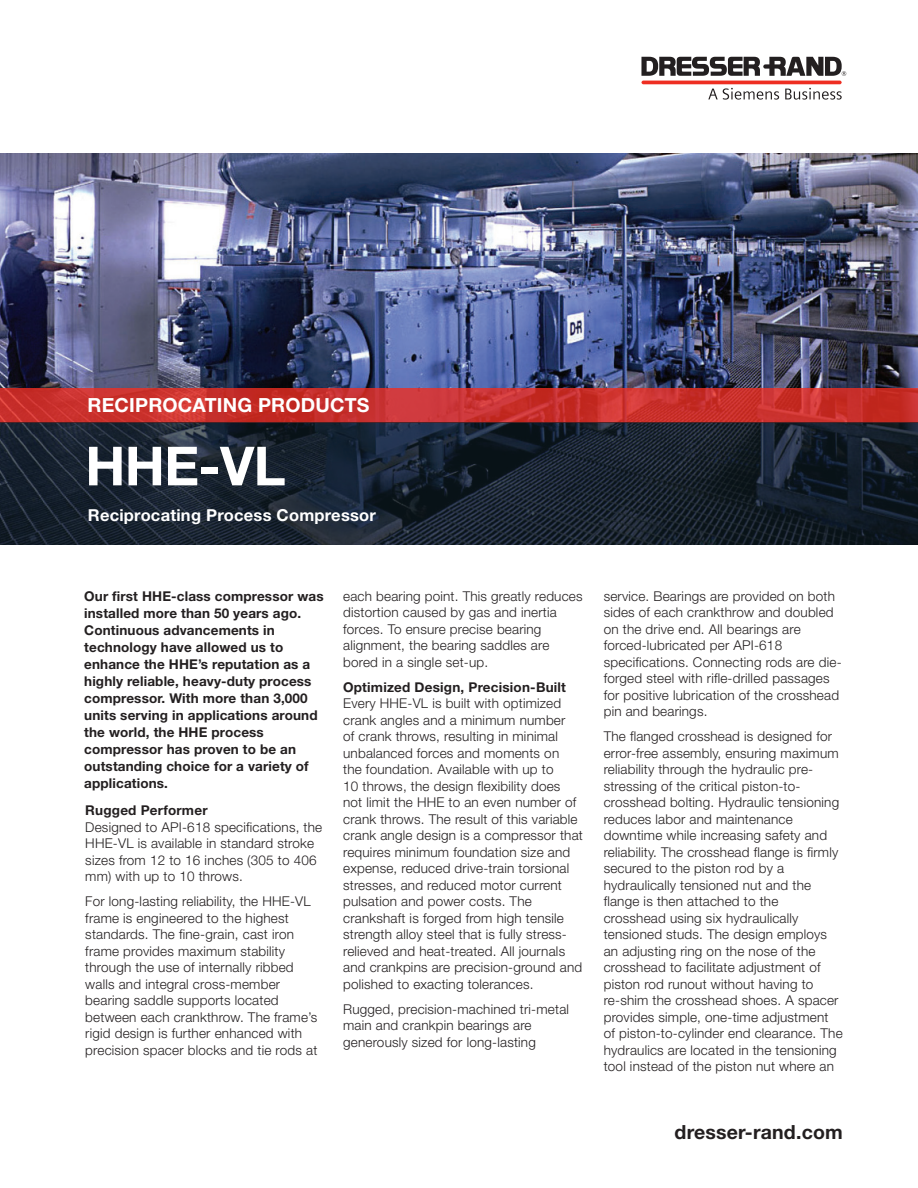
<style>
.page{position:relative;width:918px;height:1188px;background:#fff}
.page>*{position:absolute;margin:0;border:0;box-sizing:border-box;transform-origin:0 0}
._01__Headline__36pt{font:700 54px "Helvetica Neue";color:#fff}
._02__Keyword__13pt_5{font:700 19.5px "Helvetica Neue";letter-spacing:.01em;color:#fff}
._03__URL_sector_clai{font:700 19.5px "Helvetica Neue";letter-spacing:.01em;color:#231f20}
._01__Subheading__11p{font:700 16.5px "Helvetica Neue";letter-spacing:.015em;color:#fff}
._04__BODY_Copy__9pt{font:300 13.5px/16.5px "Helvetica Neue";letter-spacing:.015em;color:#231f20}
._04__First_paragraph{font:700 13.5px/17px "Helvetica Neue";letter-spacing:.01em;color:#231f20}
._04__Headline_Copy{font:700 13.5px "Helvetica Neue";letter-spacing:.015em;color:#231f20}
</style>
<div class="page">
<img style="left:0;top:153px;width:918px;height:235px">
<svg style="left:0;top:388px;width:918px;height:34px;background:#c9312d"></svg>
<svg style="left:0;top:422px;width:918px;height:123px;background:#18222f"></svg>
<svg style="left:708px;top:88px;width:71px;height:12px"></svg>
<svg style="left:785px;top:88px;width:57px;height:12px"></svg>
<hr style="left:641px;top:81px;width:201px;height:3px;background:#ee2e22;border-radius:2px">
<svg style="left:641px;top:57px;width:205px;height:19px"></svg>
<p class="_02__Keyword__13pt_5" style="left:87px;top:393px;width:284px">RECIPROCATING PRODUCTS</p>
<p class="_01__Headline__36pt" style="left:85px;top:433px;width:202px">HHE-VL</p>
<p class="_01__Subheading__11p" style="left:88px;top:505px;width:290px">Reciprocating Process Compressor</p>
<p class="_04__BODY_Copy__9pt" style="left:343px;top:587px;width:241px">each bearing point. This greatly reduces distortion caused by gas and inertia forces. To ensure precise bearing alignment, the bearing saddles are bored in a single set-up.</p>
<p class="_04__Headline_Copy" style="left:343px;top:679px;width:224px">Optimized Design, Precision-Built</p>
<p class="_04__BODY_Copy__9pt" style="left:343px;top:695px;width:241px">Every HHE-VL is built with optimized crank angles and a minimum number<br>of crank throws, resulting in minimal unbalanced forces and moments on<br>the foundation. Available with up to<br>10 throws, the design flexibility does not limit the HHE to an even number of crank throws. The result of this variable crank angle design is a compressor that requires minimum foundation size and expense, reduced drive-train torsional stresses, and reduced motor current pulsation and power costs. The crankshaft is forged from high tensile strength alloy steel that is fully stress&shy;relieved and heat-treated. All journals and crankpins are precision-ground and polished to exacting tolerances.</p>
<p class="_04__BODY_Copy__9pt" style="left:343px;top:1000px;width:227px">Rugged, precision-machined tri-metal main and crankpin bearings are generously sized for long-lasting</p>
<p class="_04__First_paragraph" style="left:84px;top:588px;width:241px">Our first HHE-class compressor was installed more than 50 years ago.<br>Continuous advancements in technology have allowed us to enhance the HHE’s reputation as a highly reliable, heavy-duty process compressor. With more than 3,000 units serving in applications around the world, the HHE process compressor has proven to be an outstanding choice for a variety of applications.</p>
<p class="_04__BODY_Copy__9pt" style="left:604px;top:588px;width:239px">service. Bearings are provided on both sides of each crankthrow and doubled on the drive end. All bearings are forced-lubricated per API-618 specifications. Connecting rods are die&shy;forged steel with rifle-drilled passages for positive lubrication of the crosshead pin and bearings.</p>
<p class="_04__BODY_Copy__9pt" style="left:604px;top:728px;width:240px">The flanged crosshead is designed for error-free assembly, ensuring maximum reliability through the hydraulic pre&shy;stressing of the critical piston-to&shy;crosshead bolting. Hydraulic tensioning reduces labor and maintenance downtime while increasing safety and reliability. The crosshead flange is firmly secured to the piston rod by a hydraulically tensioned nut and the flange is then attached to the crosshead using six hydraulically tensioned studs. The design employs an adjusting ring on the nose of the crosshead to facilitate adjustment of piston rod runout without having to re-shim the crosshead shoes. A spacer provides simple, one-time adjustment of piston-to-cylinder end clearance. The hydraulics are located in the tensioning tool instead of the piston nut where an</p>
<p class="_04__Headline_Copy" style="left:85px;top:802px;width:124px">Rugged Performer</p>
<p class="_04__BODY_Copy__9pt" style="left:85px;top:818px;width:238px">Designed to API-618 specifications, the HHE-VL is available in standard stroke sizes from 12 to 16 inches (305 to 406 mm) with up to 10 throws.</p>
<p class="_04__BODY_Copy__9pt" style="left:85px;top:893px;width:234px">For long-lasting reliability, the HHE-VL frame is engineered to the highest standards. The fine-grain, cast iron frame provides maximum stability through the use of internally ribbed walls and integral cross-member bearing saddle supports located between each crankthrow. The frame’s rigid design is further enhanced with precision spacer blocks and tie rods at</p>
<p class="_03__URL_sector_clai" style="left:675px;top:1120px;width:170px">dresser-rand.com</p>
</div>
